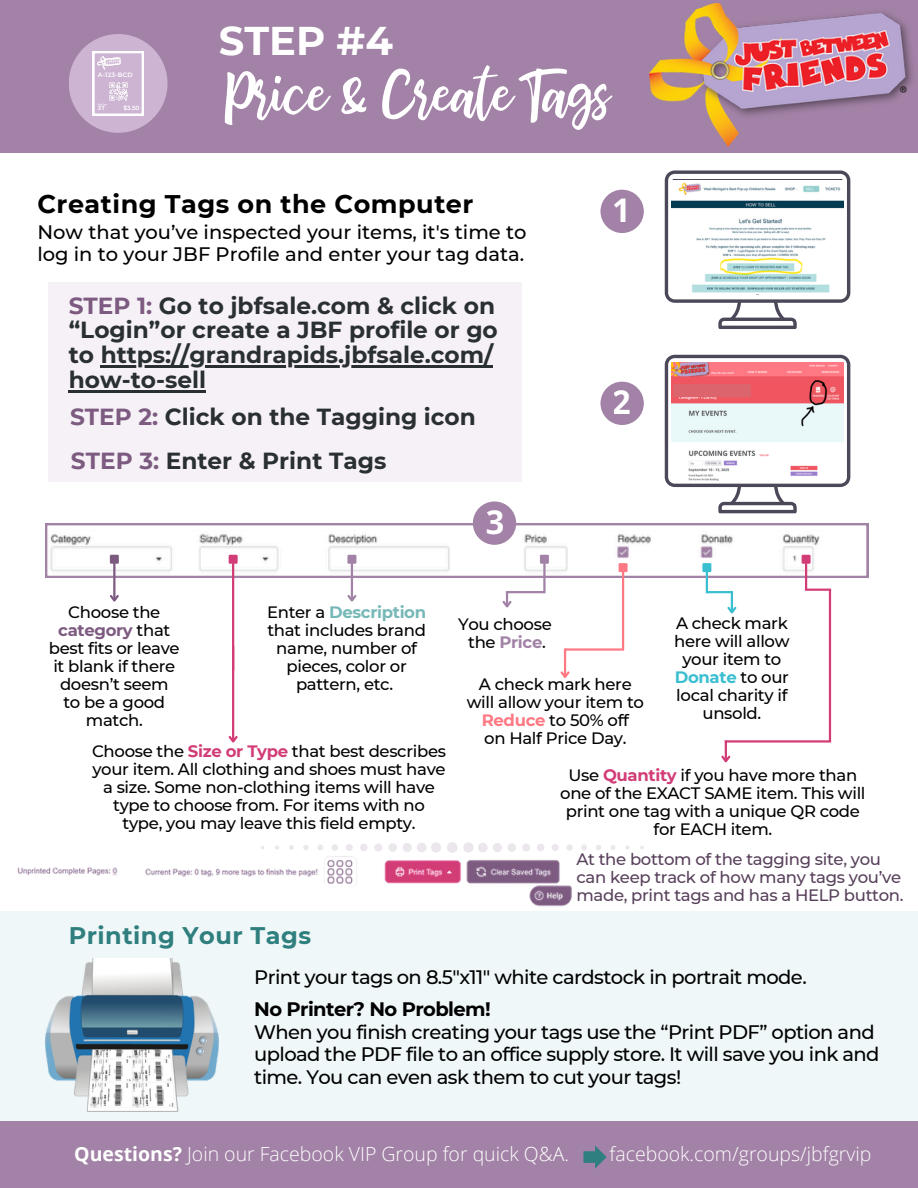
<style>
.page{position:relative;width:918px;height:1188px;background:#fff}
.page>*{position:absolute;margin:0;border:0;box-sizing:border-box;transform-origin:0 0}
.t1{font:54.3px "bhatoshine";color:#fff}
.t2{font:700 40.05px "Montserrat";color:#fff}
.t3{font:700 32.55px "Open Sans";color:#fff}
.t4{font:700 25.5px "Montserrat";letter-spacing:.02em;color:#000}
.t5{font:700 24px "Montserrat";letter-spacing:.02em;color:#2f7f7e}
.t6{font:700 23.25px/24.8px "Montserrat";color:#292f33}
.t7{font:500 19.5px/22.5px "Montserrat";letter-spacing:-.03em;color:#000}
.t8{font:500 19.5px/22.5px "Montserrat";color:#000}
.t9{font:300 19.5px "Open Sans";color:#fff}
.t10{font:500 16.5px/18px "Montserrat";letter-spacing:-.02em;color:#000;text-align:center}
.t11{font:500 16.5px/18px "Montserrat";letter-spacing:-.02em;color:#58405b}
.t12{font:600 6.3px "Montserrat";letter-spacing:.02em;color:#fff}
.t13{font:600 6px "Montserrat";color:#fff}
.t14{font:600 1.95px "Montserrat";color:#fff}
.s1{color:#7d5b81}
.s2{font-weight:700;color:#7d5b81}
.s3{font-weight:700;color:#76b8b7}
.s4{font-weight:700;color:#d23c77}
.s5{font-weight:700;color:#a282a6}
.s6{font-weight:700;color:#ff7984}
.s7{font-weight:700;color:#3abfd1}
.s8{font-weight:700}
</style>
<div class="page">
<div style="left:0;top:0;width:918px;height:153px;background:#a282a6"></div>
<svg style="left:69px;top:34px;width:99px;height:99px;fill:#cdb4d3"></svg>
<svg style="left:92px;top:51px;width:52px;height:65px;background:#d7c3dc"></svg>
<img style="left:107px;top:81px;width:22px;height:21px">
<img style="left:97px;top:57px;width:24px;height:12px">
<img style="left:650px;top:4px;width:262px;height:142px">
<div style="left:0;top:1121px;width:918px;height:67px;background:#a282a6"></div>
<div style="left:48px;top:282px;width:474px;height:199px;background:#f2ebf3"></div>
<div style="left:0;top:912px;width:918px;height:209px;background:#eff7f9"></div>
<svg style="left:600px;top:190px;width:44px;height:43px;fill:#a282a6"></svg>
<svg style="left:45px;top:523px;width:824px;height:55px"></svg>
<hr style="left:232px;top:563px;width:2px;height:107px;background:#d23c77">
<div style="left:230px;top:556px;width:7px;height:7px;background:#d23c77"></div>
<div style="left:229px;top:555px;width:9px;height:9px;border:2px solid #d23c77"></div>
<svg style="left:113px;top:564px;width:2px;height:14px"></svg>
<div style="left:111px;top:556px;width:7px;height:7px;background:#7d5b81"></div>
<div style="left:110px;top:555px;width:9px;height:9px;border:2px solid #7d5b81"></div>
<hr style="left:113px;top:578px;width:2px;height:23px;background:#7d5b81">
<svg style="left:110px;top:593px;width:9px;height:9px"></svg>
<hr style="left:351px;top:578px;width:2px;height:23px;background:#a282a6">
<svg style="left:347px;top:593px;width:10px;height:9px"></svg>
<hr style="left:232px;top:646px;width:2px;height:95px;background:#d23c77">
<svg style="left:228px;top:734px;width:10px;height:9px"></svg>
<hr style="left:706px;top:572px;width:2px;height:21px;background:#3abfd1">
<div style="left:704px;top:564px;width:6px;height:7px;background:#3abfd1"></div>
<div style="left:702px;top:563px;width:9px;height:9px;border:2px solid #3abfd1"></div>
<hr style="left:707px;top:591px;width:26px;height:2px;background:#3abfd1">
<hr style="left:731px;top:592px;width:2px;height:20px;background:#3abfd1">
<svg style="left:727px;top:605px;width:10px;height:9px"></svg>
<hr style="left:805px;top:563px;width:2px;height:27px;background:#d23c77">
<div style="left:803px;top:556px;width:6px;height:7px;background:#d23c77"></div>
<div style="left:802px;top:555px;width:9px;height:9px;border:2px solid #d23c77"></div>
<hr style="left:805px;top:589px;width:26px;height:2px;background:#d23c77">
<hr style="left:725px;top:740px;width:106px;height:3px;background:#d23c77">
<hr style="left:725px;top:741px;width:2px;height:20px;background:#d23c77">
<svg style="left:721px;top:754px;width:10px;height:9px"></svg>
<hr style="left:829px;top:590px;width:2px;height:151px;background:#d23c77">
<svg style="left:502px;top:592px;width:12px;height:16px"></svg>
<hr style="left:543px;top:563px;width:3px;height:30px;background:#a282a6">
<div style="left:541px;top:556px;width:7px;height:7px;background:#a282a6"></div>
<div style="left:540px;top:555px;width:9px;height:9px;border:2px solid #a282a6"></div>
<hr style="left:506px;top:591px;width:38px;height:2px;background:#a282a6">
<hr style="left:622px;top:572px;width:2px;height:78px;background:#ff7984">
<div style="left:620px;top:564px;width:6px;height:7px;background:#ff7984"></div>
<div style="left:619px;top:563px;width:9px;height:9px;border:2px solid #ff7984"></div>
<hr style="left:564px;top:648px;width:2px;height:29px;background:#ff7984">
<svg style="left:560px;top:669px;width:10px;height:9px"></svg>
<hr style="left:565px;top:648px;width:59px;height:3px;background:#ff7984">
<svg style="left:351px;top:564px;width:2px;height:14px"></svg>
<div style="left:349px;top:556px;width:6px;height:7px;background:#a282a6"></div>
<div style="left:347px;top:555px;width:9px;height:9px;border:2px solid #a282a6"></div>
<svg style="left:473px;top:501px;width:43px;height:44px;fill:#a282a6"></svg>
<svg style="left:600px;top:382px;width:44px;height:43px;fill:#a282a6"></svg>
<svg style="left:665px;top:170px;width:185px;height:159px"></svg>
<svg style="left:665px;top:355px;width:185px;height:158px"></svg>
<img style="left:671px;top:180px;width:172px;height:114px">
<img style="left:671px;top:363px;width:172px;height:118px">
<div style="left:673px;top:384px;width:78px;height:13px;background:#dc646d"></div>
<img style="left:45px;top:959px;width:173px;height:153px">
<img style="left:17px;top:856px;width:555px;height:51px">
<hr style="left:101px;top:365px;width:392px;height:3px;background:#292f33">
<hr style="left:69px;top:390px;width:137px;height:2px;background:#292f33">
<svg style="left:583px;top:1146px;width:24px;height:23px"></svg>
<svg style="left:261px;top:842px;width:383px;height:11px"></svg>
<p class="t12" style="left:98px;top:71px;width:36px">A-123-BCD</p>
<p class="t13" style="left:123px;top:104px;width:18px">$3.50</p>
<p class="t14" style="left:98px;top:103px;width:11px">Size/Type</p>
<p class="t13" style="left:98px;top:104px;width:9px">3T</p>
<h2 class="t2" style="left:219px;top:16px;width:176px">STEP #4</h2>
<h1 class="t1" style="left:226px;top:53px;width:384px">Price &amp; Create Tags</h1>
<h4 class="t4" style="left:37px;top:188px;width:438px">Creating Tags on the Computer</h4>
<h4 class="t8" style="left:37px;top:221px;width:491px">Now that you’ve inspected your items, it's time to log in to your JBF Profile and enter your tag data.</h4>
<h3 class="t6" style="left:69px;top:293px;width:431px"><span class="s1">STEP 1:</span> Go to jbfsale.com &amp; click on “Login”or create a JBF profile or go to https://grandrapids.jbfsale.com/ how-to-sell</h3>
<h3 class="t6" style="left:70px;top:404px;width:407px"><span class="s1">STEP 2:</span> Click on the Tagging icon</h3>
<h3 class="t6" style="left:71px;top:448px;width:317px"><span class="s1">STEP 3:</span> Enter &amp; Print Tags</h3>
<h3 class="t3" style="left:485px;top:499px;width:20px">3</h3>
<h3 class="t3" style="left:613px;top:187px;width:20px">1</h3>
<h3 class="t3" style="left:613px;top:379px;width:20px">2</h3>
<h6 class="t10" style="left:49px;top:603px;width:132px">Choose the <span class="s2">category</span> that best fits or leave it blank if there doesn’t seem<br>to be a good match.</h6>
<h6 class="t10" style="left:267px;top:603px;width:161px">Enter a <span class="s3">Description </span>that includes brand name, number of pieces, color or pattern, etc.</h6>
<h6 class="t10" style="left:92px;top:742px;width:355px">Choose the <span class="s4">Size or Type</span> that best describes your item. All clothing and shoes must have a size. Some non-clothing items will have type to choose from. For items with no type, you may leave this field empty.</h6>
<h6 class="t10" style="left:458px;top:615px;width:95px">You choose the <span class="s5">Price</span>.</h6>
<h6 class="t10" style="left:467px;top:675px;width:179px">A check mark here will allow your item to<br><span class="s6">Reduce</span> to 50% off<br>on Half Price Day.</h6>
<h6 class="t10" style="left:674px;top:614px;width:117px">A check mark here will allow your item to<br><span class="s7">Donate</span> to our local charity if unsold.</h6>
<h6 class="t10" style="left:560px;top:767px;width:307px">Use <span class="s4">Quantity</span> if you have more than one of the EXACT SAME item. This will print one tag with a unique QR code for EACH item.</h6>
<h6 class="t11" style="left:576px;top:850px;width:329px">At the bottom of the tagging site, you can keep track of how many tags you’ve made, print tags and has a HELP button.</h6>
<h3 class="t5" style="left:69px;top:921px;width:244px">Printing Your Tags</h3>
<h4 class="t7" style="left:254px;top:965px;width:554px">Print your tags on 8.5"x11" white cardstock in portrait mode.</h4>
<h4 class="t7" style="left:254px;top:998px;width:627px"><span class="s8">No Printer? No Problem!<br></span>When you finish creating your tags use the “Print PDF” option and upload the PDF file to an office supply store. It will save you ink and time. You can even ask them to cut your tags!</h4>
<h5 class="t9" style="left:74px;top:1140px;width:496px"><span class="s8">Questions?</span> Join our Facebook VIP Group for quick Q&amp;A.</h5>
<h5 class="t9" style="left:610px;top:1140px;width:263px">facebook.com/groups/jbfgrvip</h5>
</div>
